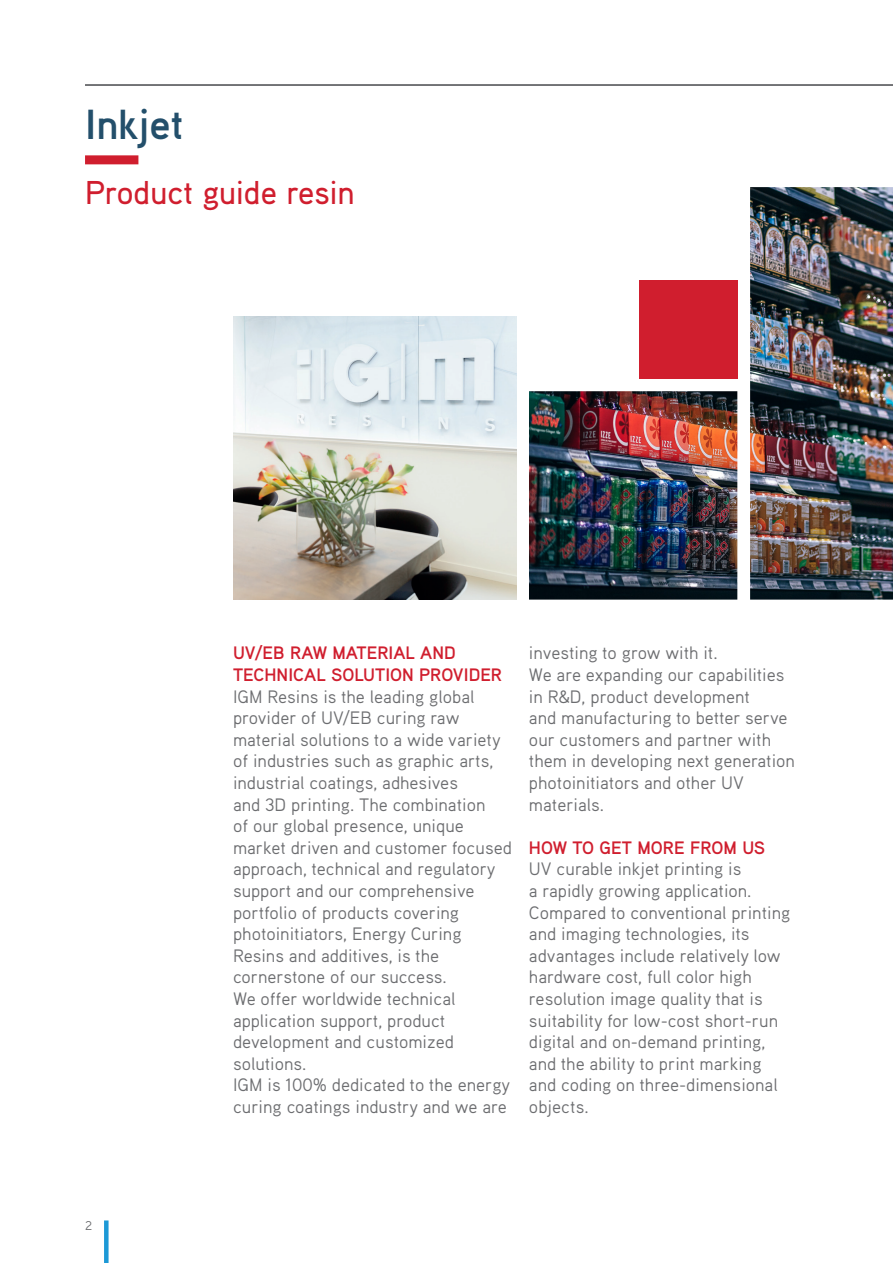
<style>
.page{position:relative;width:893px;height:1263px;background:#fff}
.page>*{position:absolute;margin:0;border:0;box-sizing:border-box;transform-origin:0 0}
._00_titolo_apertuta{font:700 42px "Aaux Pro OT";color:#234f6b}
._00_sottotitolo_aper{font:500 33px "Aaux Pro OT";color:#d01e2e}
._00_testo_introduzio{font:18px/21.6px "Aaux Pro OT";color:#6c6d70}
._00_titoletto_testo{font:700 18px/21.6px "Aaux Pro OT";color:#d01e2e}
.t1{font:12.75px "Aaux Pro OT";color:#6c6d70}
</style>
<div class="page">
<hr style="left:85px;top:84px;width:808px;height:2px;background:#6c6d70">
<img style="left:233px;top:316px;width:283px;height:284px">
<img style="left:529px;top:187px;width:364px;height:413px">
<div style="left:639px;top:280px;width:98px;height:98px;background:#d01e2e"></div>
<div style="left:85px;top:155px;width:53px;height:9px;background:#d01e2e"></div>
<div style="left:104px;top:1220px;width:5px;height:43px;background:#1d99d6"></div>
<p class="_00_titolo_apertuta" style="left:85px;top:97px;width:100px">Inkjet</p>
<p class="_00_sottotitolo_aper" style="left:85px;top:172px;width:271px">Product guide resin</p>
<p class="t1" style="left:85px;top:1218px;width:9px">2</p>
<p class="_00_titoletto_testo" style="left:233px;top:642px;width:271px">UV/EB RAW MATERIAL AND<br>TECHNICAL SOLUTION PROVIDER</p>
<p class="_00_testo_introduzio" style="left:233px;top:685px;width:269px">IGM Resins is the leading global provider of UV/EB curing raw material solutions to a wide variety of industries such as graphic arts, industrial coatings, adhesives</p>
<p class="_00_testo_introduzio" style="left:233px;top:793px;width:254px">and 3D printing. The combination</p>
<p class="_00_testo_introduzio" style="left:233px;top:815px;width:280px">of our global presence, unique market driven and customer focused</p>
<p class="_00_testo_introduzio" style="left:233px;top:858px;width:264px">approach, technical and regulatory</p>
<p class="_00_testo_introduzio" style="left:233px;top:879px;width:243px">support and our comprehensive</p>
<p class="_00_testo_introduzio" style="left:233px;top:901px;width:230px">portfolio of products covering photoinitiators, Energy Curing</p>
<p class="_00_testo_introduzio" style="left:233px;top:944px;width:215px">Resins and additives, is the cornerstone of our success.</p>
<p class="_00_testo_introduzio" style="left:233px;top:987px;width:224px">We offer worldwide technical application support, product development and customized solutions.</p>
<p class="_00_testo_introduzio" style="left:233px;top:1074px;width:279px">IGM is 100% dedicated to the energy curing coatings industry and we are</p>
<p class="_00_testo_introduzio" style="left:529px;top:642px;width:268px">investing to grow with it.<br>We are expanding our capabilities in R&amp;D, product development<br>and manufacturing to better serve our customers and partner with them in developing next generation photoinitiators and other UV materials.</p>
<p class="_00_titoletto_testo" style="left:529px;top:836px;width:238px">HOW TO GET MORE FROM US</p>
<p class="_00_testo_introduzio" style="left:529px;top:858px;width:263px">UV curable inkjet printing is<br>a rapidly growing application.<br>Compared to conventional printing and imaging technologies, its advantages include relatively low hardware cost, full color high resolution image quality that is suitability for low-cost short-run digital and on-demand printing, and the ability to print marking and coding on three-dimensional objects.</p>
</div>
